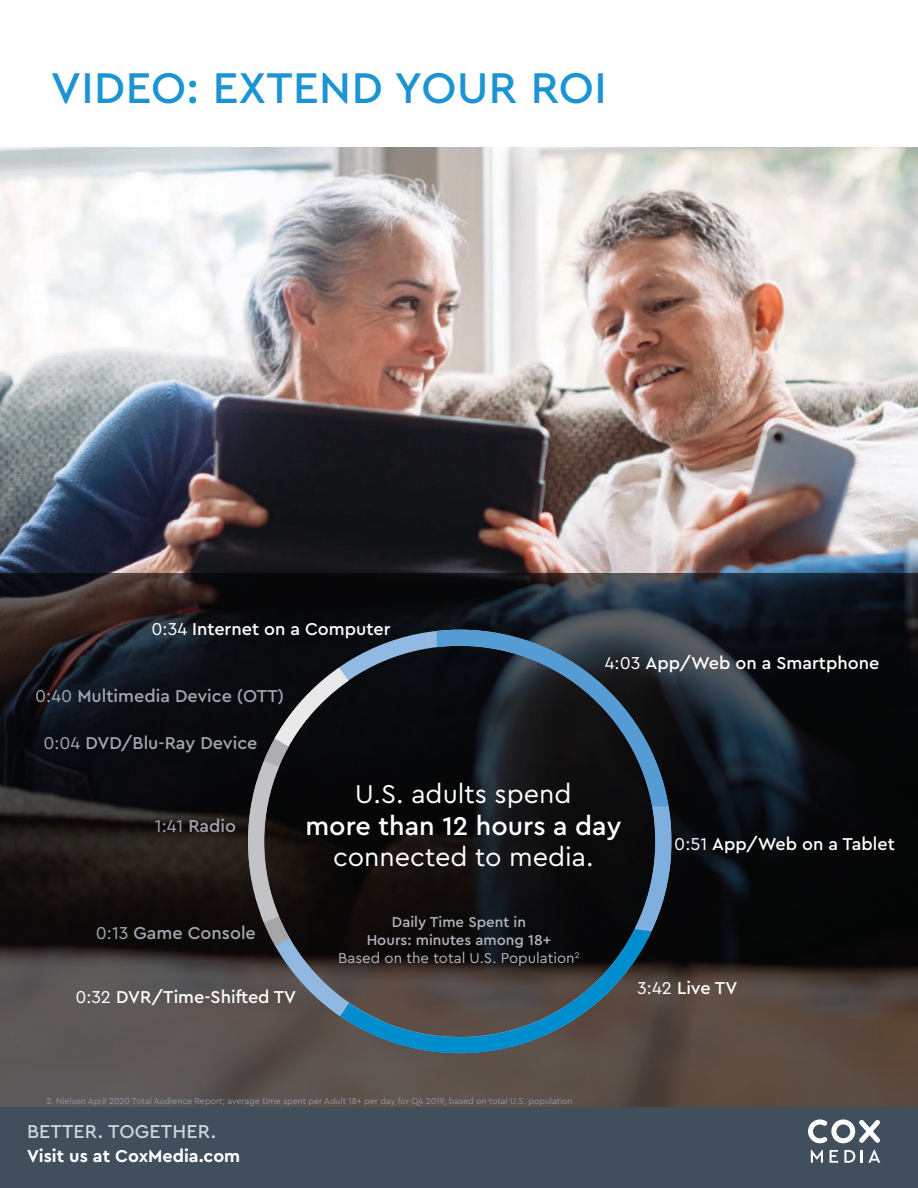
<style>
.page{position:relative;width:918px;height:1188px;background:#fff}
.page>*{position:absolute;margin:0;border:0;box-sizing:border-box;transform-origin:0 0}
.t1{font:500 45px "Cera Pro";letter-spacing:.01em;color:#1c94d2}
.t2{font:27px "Cera Pro";color:#fff}
.t3{font:500 27px "Cera Pro";color:#fff}
.t4{font:500 19.5px "Cera Pro";letter-spacing:.01em;color:#ccd5db}
.t5{font:500 18px "Cera Pro";color:#fff}
.t6{font:500 18px "Cera Pro";color:#a2a7b2}
.t7{font:700 18px "Cera Pro";color:#fff}
.t8{font:500 15px "Cera Pro";color:#b2b6be}
.t9{font:15px "Cera Pro";color:#b2b6be}
.t10{font:9px "Cera Pro";letter-spacing:-.01em;color:#9096a2}
.s1{font-weight:400}
</style>
<div class="page">
<div style="left:0;top:1107px;width:918px;height:81px;background:#414e5c"></div>
<svg style="left:808px;top:1119px;width:72px;height:24px"></svg>
<svg style="left:811px;top:1150px;width:12px;height:13px"></svg>
<svg style="left:830px;top:1150px;width:8px;height:13px"></svg>
<svg style="left:844px;top:1150px;width:11px;height:13px"></svg>
<svg style="left:861px;top:1150px;width:19px;height:13px"></svg>
<img style="left:0;top:148px;width:918px;height:425px">
<svg style="left:0;top:573px;width:918px;height:534px;background:#282627"></svg>
<svg style="left:248px;top:630px;width:423px;height:423px;background:#191a1d"></svg>
<svg style="left:437px;top:630px;width:234px;height:303px;background:#1c242c"></svg>
<svg style="left:315px;top:900px;width:352px;height:153px;background:#303a3f"></svg>
<svg style="left:248px;top:649px;width:140px;height:377px;background:#2c2d30"></svg>
<p class="t1" style="left:51px;top:58px;width:557px">VIDEO: EXTEND YOUR ROI</p>
<p class="t5" style="left:152px;top:617px;width:240px"><span class="s1">0:34</span> Internet on a Computer</p>
<p class="t6" style="left:35px;top:684px;width:251px"><span class="s1">0:40</span> Multimedia Device (OTT)</p>
<p class="t6" style="left:43px;top:731px;width:216px"><span class="s1">0:04</span> DVD/Blu-Ray Device</p>
<p class="t5" style="left:605px;top:651px;width:276px"><span class="s1">4:03</span> App/Web on a Smartphone</p>
<p class="t6" style="left:155px;top:814px;width:83px"><span class="s1">1:41</span> Radio</p>
<p class="t2" style="left:355px;top:776px;width:218px">U.S. adults spend</p>
<p class="t3" style="left:305px;top:808px;width:318px">more than 12 hours a day</p>
<p class="t2" style="left:333px;top:839px;width:262px">connected to media.</p>
<p class="t5" style="left:674px;top:832px;width:222px"><span class="s1">0:51</span> App/Web on a Tablet</p>
<p class="t6" style="left:96px;top:921px;width:162px"><span class="s1">0:13</span> Game Console</p>
<p class="t5" style="left:75px;top:985px;width:222px"><span class="s1">0:32</span> DVR/Time-Shifted TV</p>
<p class="t8" style="left:392px;top:912px;width:136px">Daily Time Spent in</p>
<p class="t8" style="left:367px;top:930px;width:186px">Hours: minutes among 18+</p>
<p class="t9" style="left:338px;top:948px;width:243px">Based on the total U.S. Population<sup>2</sup></p>
<p class="t5" style="left:637px;top:976px;width:102px"><span class="s1">3:42</span> Live TV</p>
<p class="t10" style="left:46px;top:1095px;width:528px">2. Nielsen April 2020 Total Audience Report; average time spent per Adult 18+ per day for Q4 2019, based on total U.S. population</p>
<h3 class="t4" style="left:27px;top:1119px;width:191px">BETTER. TOGETHER.</h3>
<h3 class="t7" style="left:27px;top:1144px;width:215px">Visit us at CoxMedia.com</h3>
</div>
